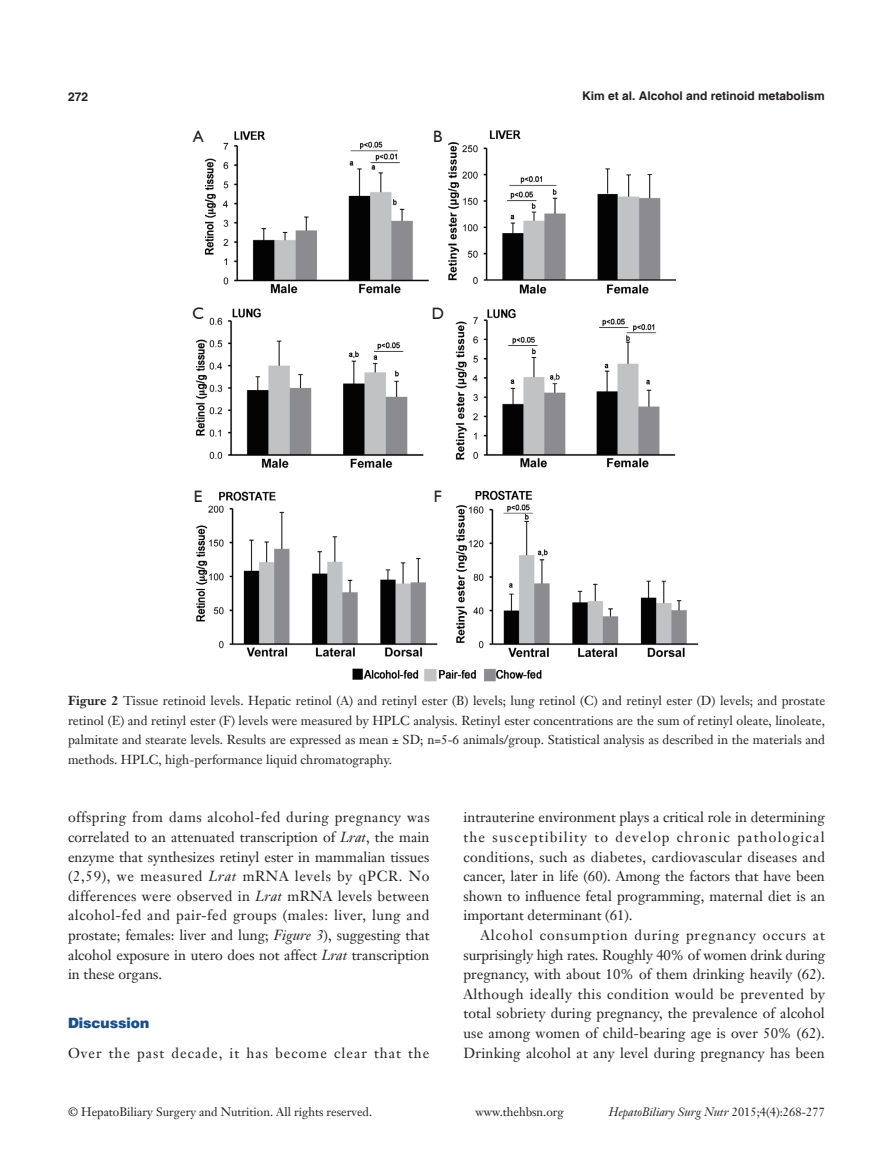
<style>
.page{position:relative;width:893px;height:1170px;background:#fff}
.page>*{position:absolute;margin:0;border:0;box-sizing:border-box;transform-origin:0 0}
.t1{font:16.5px "Humanist 521 BT";color:#231f20}
.t2{font:14.25px/19.6px "Janson Text LT";letter-spacing:.005em;color:#231f20;text-align:justify}
.t3{font:14.25px "Janson Text LT";letter-spacing:.075em;color:#231f20}
.t4{font:900 14.25px "Helvetica";color:#1c5085}
.t5{font:12.75px/19.5px "Janson Text LT";color:#231f20;text-align:justify}
.t6{font:12px "Janson Text LT";color:#231f20}
.t7{font:700 12px "Helvetica";color:#231f20}
.t8{font:italic 12px "Janson Text LT";color:#231f20}
.s1{font-weight:700}
.s2{font-style:italic}
.s3{font-style:normal}
</style>
<div class="page">
<img style="left:196px;top:130px;width:502px;height:552px">
<div style="left:190px;top:128px;width:17px;height:17px;background:#fff"></div>
<div style="left:429px;top:128px;width:17px;height:17px;background:#fff"></div>
<div style="left:429px;top:305px;width:17px;height:17px;background:#fff"></div>
<div style="left:429px;top:488px;width:17px;height:17px;background:#fff"></div>
<div style="left:190px;top:488px;width:17px;height:17px;background:#fff"></div>
<div style="left:446px;top:128px;width:17px;height:11px;background:#fff"></div>
<div style="left:446px;top:307px;width:17px;height:12px;background:#fff"></div>
<div style="left:450px;top:490px;width:17px;height:12px;background:#fff"></div>
<div style="left:190px;top:305px;width:17px;height:17px;background:#fff"></div>
<p class="t7" style="left:68px;top:89px;width:22px">272</p>
<p class="t7" style="left:582px;top:88px;width:244px">Kim et al. Alcohol and retinoid metabolism</p>
<p class="t1" style="left:193px;top:126px;width:12px">A</p>
<p class="t1" style="left:433px;top:126px;width:11px">B</p>
<p class="t1" style="left:192px;top:303px;width:13px">C</p>
<p class="t1" style="left:432px;top:303px;width:14px">D</p>
<p class="t1" style="left:194px;top:486px;width:10px">E</p>
<p class="t1" style="left:434px;top:486px;width:10px">F</p>
<p class="t5" style="left:68px;top:690px;width:759px"><span class="s1">Figure 2</span> Tissue retinoid levels. Hepatic retinol (A) and retinyl ester (B) levels; lung retinol (C) and retinyl ester (D) levels; and prostate retinol (E) and retinyl ester (F) levels were measured by HPLC analysis. Retinyl ester concentrations are the sum of retinyl oleate, linoleate, palmitate and stearate levels. Results are expressed as mean ± SD; n=5-6 animals/group. Statistical analysis as described in the materials and methods. HPLC, high-performance liquid chromatography.</p>
<p class="t2" style="left:68px;top:807px;width:363px">offspring from dams alcohol-fed during pregnancy was correlated to an attenuated transcription of <span class="s2">Lrat</span>, the main enzyme that synthesizes retinyl ester in mammalian tissues (2,59), we measured <span class="s2">Lrat</span> mRNA levels by qPCR. No differences were observed in <span class="s2">Lrat</span> mRNA levels between alcohol-fed and pair-fed groups (males: liver, lung and prostate; females: liver and lung; <span class="s2">Figure 3</span>), suggesting that alcohol exposure in utero does not affect <span class="s2">Lrat</span> transcription in these organs.</p>
<p class="t4" style="left:68px;top:1013px;width:83px">Discussion</p>
<p class="t3" style="left:68px;top:1043px;width:363px">Over the past decade, it has become clear that the</p>
<p class="t2" style="left:463px;top:807px;width:363px">intrauterine environment plays a critical role in determining the susceptibility to develop chronic pathological conditions, such as diabetes, cardiovascular diseases and cancer, later in life (60). Among the factors that have been shown to influence fetal programming, maternal diet is an important determinant (61).</p>
<p class="t2" style="left:463px;top:925px;width:363px;text-indent:17px">Alcohol consumption during pregnancy occurs at surprisingly high rates. Roughly 40% of women drink during pregnancy, with about 10% of them drinking heavily (62).<br>Although ideally this condition would be prevented by total sobriety during pregnancy, the prevalence of alcohol use among women of child-bearing age is over 50% (62).<br>Drinking alcohol at any level during pregnancy has been</p>
<p class="t6" style="left:68px;top:1104px;width:306px">© HepatoBiliary Surgery and Nutrition. All rights reserved.</p>
<p class="t6" style="left:475px;top:1104px;width:90px">www.thehbsn.org</p>
<p class="t8" style="left:609px;top:1104px;width:217px">HepatoBiliary Surg Nutr <span class="s3">2015;4(4):268-277</span></p>
</div>
